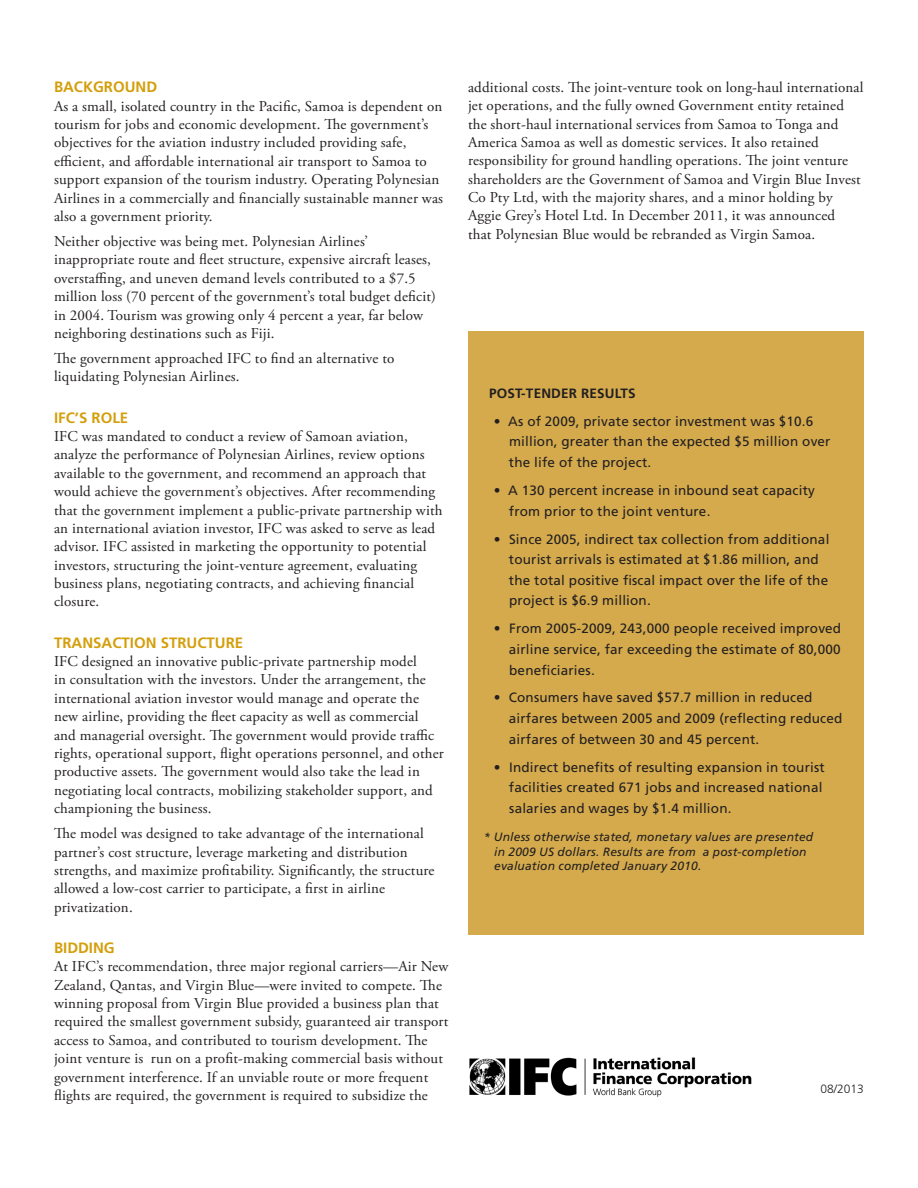
<style>
.page{position:relative;width:918px;height:1188px;background:#fff}
.page>*{position:absolute;margin:0;border:0;box-sizing:border-box;transform-origin:0 0}
.Paragraph{font:15px/18.3px "Adobe Garamond Pro";letter-spacing:.01em;color:#231f20}
.Subhead{font:700 15px "Frutiger LT Std";color:#d49f0c}
.Box_bullets{font:13.5px/20.7px "Frutiger LT Std";letter-spacing:.015em;color:#231f20}
.Box_Subhead{font:700 13.5px "Frutiger LT Std";letter-spacing:.015em;color:#231f20}
.Box_bullets-2{font:italic 12px/14.4px "Frutiger LT Std";letter-spacing:.015em;color:#231f20}
.Date{font:300 12px "Frutiger LT Std";color:#231f20}
</style>
<div class="page">
<div style="left:468px;top:331px;width:396px;height:603px;background:#d4aa4d"></div>
<img style="left:469px;top:1057px;width:283px;height:40px">
<p class="Subhead" style="left:54px;top:78px;width:105px">BACKGROUND</p>
<p class="Paragraph" style="left:54px;top:97px;width:391px">As a small, isolated country in the Pacific, Samoa is dependent on tourism for jobs and economic development. The government’s objectives for the aviation industry included providing safe, efficient, and affordable international air transport to Samoa to support expansion of the tourism industry. Operating Polynesian Airlines in a commercially and financially sustainable manner was also a government priority.</p>
<p class="Paragraph" style="left:54px;top:233px;width:384px">Neither objective was being met. Polynesian Airlines’ inappropriate route and fleet structure, expensive aircraft leases, overstaffing, and uneven demand levels contributed to a $7.5 million loss (70 percent of the government’s total budget deficit) in 2004. Tourism was growing only 4 percent a year, far below neighboring destinations such as Fiji.</p>
<p class="Paragraph" style="left:54px;top:350px;width:342px">The government approached IFC to find an alternative to liquidating Polynesian Airlines.</p>
<p class="Subhead" style="left:54px;top:409px;width:76px">IFC’S ROLE</p>
<p class="Paragraph" style="left:54px;top:428px;width:390px">IFC was mandated to conduct a review of Samoan aviation, analyze the performance of Polynesian Airlines, review options available to the government, and recommend an approach that would achieve the government’s objectives. After recommending that the government implement a public-private partnership with an international aviation investor, IFC was asked to serve as lead advisor. IFC assisted in marketing the opportunity to potential investors, structuring the joint-venture agreement, evaluating business plans, negotiating contracts, and achieving financial closure.</p>
<p class="Subhead" style="left:54px;top:634px;width:191px">TRANSACTION STRUCTURE</p>
<p class="Paragraph" style="left:54px;top:653px;width:391px">IFC designed an innovative public-private partnership model<br>in consultation with the investors. Under the arrangement, the international aviation investor would manage and operate the new airline, providing the fleet capacity as well as commercial and managerial oversight. The government would provide traffic rights, operational support, flight operations personnel, and other productive assets. The government would also take the lead in negotiating local contracts, mobilizing stakeholder support, and championing the business.</p>
<p class="Paragraph" style="left:54px;top:825px;width:382px">The model was designed to take advantage of the international partner’s cost structure, leverage marketing and distribution strengths, and maximize profitability. Significantly, the structure allowed a low-cost carrier to participate, a first in airline privatization.</p>
<p class="Subhead" style="left:54px;top:939px;width:62px">BIDDING</p>
<p class="Paragraph" style="left:54px;top:958px;width:396px">At IFC’s recommendation, three major regional carriers—Air New Zealand, Qantas, and Virgin Blue—were invited to compete. The winning proposal from Virgin Blue provided a business plan that required the smallest government subsidy, guaranteed air transport access to Samoa, and contributed to tourism development. The joint venture is run on a profit-making commercial basis without government interference. If an unviable route or more frequent flights are required, the government is required to subsidize the</p>
<p class="Paragraph" style="left:468px;top:79px;width:397px">additional costs. The joint-venture took on long-haul international jet operations, and the fully owned Government entity retained the short-haul international services from Samoa to Tonga and America Samoa as well as domestic services. It also retained responsibility for ground handling operations. The joint venture shareholders are the Government of Samoa and Virgin Blue Invest Co Pty Ltd, with the majority shares, and a minor holding by Aggie Grey’s Hotel Ltd. In December 2011, it was announced<br>that Polynesian Blue would be rebranded as Virgin Samoa.</p>
<p class="Box_Subhead" style="left:489px;top:386px;width:148px">POST-TENDER RESULTS</p>
<p class="Box_bullets" style="left:509px;top:411px;width:323px;text-indent:-15px">• As of 2009, private sector investment was $10.6 million, greater than the expected $5 million over the life of the project.</p>
<p class="Box_bullets" style="left:509px;top:480px;width:307px;text-indent:-15px">• A 130 percent increase in inbound seat capacity from prior to the joint venture.</p>
<p class="Box_bullets" style="left:509px;top:529px;width:322px;text-indent:-15px">• Since 2005, indirect tax collection from additional tourist arrivals is estimated at $1.86 million, and the total positive fiscal impact over the life of the project is $6.9 million.</p>
<p class="Box_bullets" style="left:509px;top:618px;width:334px;text-align:justify;text-indent:-15px">• From 2005-2009, 243,000 people received improved airline service, far exceeding the estimate of 80,000 beneficiaries.</p>
<p class="Box_bullets" style="left:509px;top:688px;width:335px;text-indent:-15px">• Consumers have saved $57.7 million in reduced airfares between 2005 and 2009 (reflecting reduced airfares of between 30 and 45 percent.</p>
<p class="Box_bullets" style="left:509px;top:757px;width:317px;text-indent:-15px">• Indirect benefits of resulting expansion in tourist facilities created 671 jobs and increased national salaries and wages by $1.4 million.</p>
<p class="Box_bullets-2" style="left:494px;top:830px;width:321px;text-indent:-10px">* Unless otherwise stated, monetary values are presented in 2009 US dollars. Results are from a post-completion evaluation completed January 2010.</p>
<p class="Date" style="left:821px;top:1082px;width:45px">08/2013</p>
</div>
